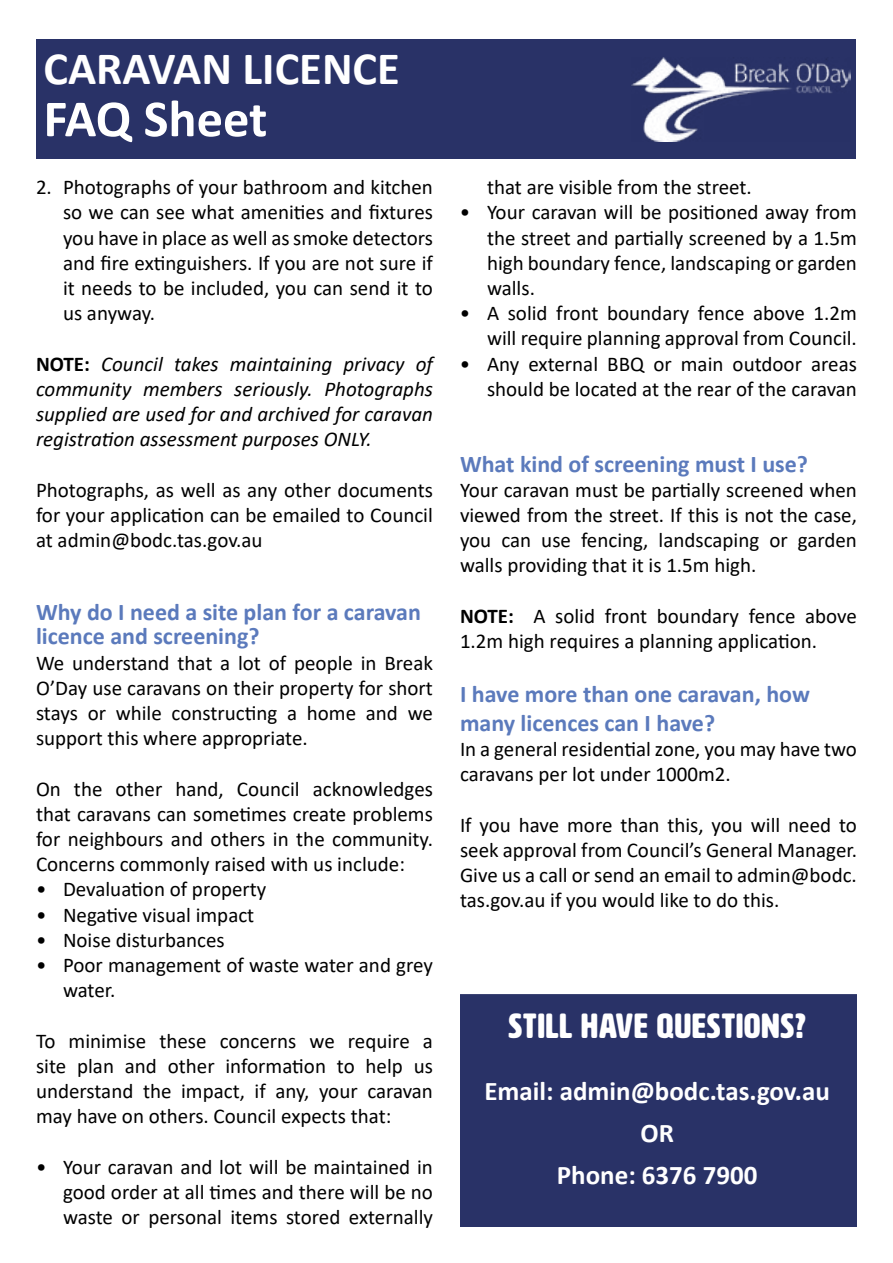
<style>
.page{position:relative;width:893px;height:1263px;background:#fff}
.page>*{position:absolute;margin:0;border:0;box-sizing:border-box;transform-origin:0 0}
.t1{font:700 52.5px "Calibri";letter-spacing:-.005em;color:#fff}
.t2{font:700 46.5px "Calibri";color:#fff}
.t3{font:34.5px "HWT Artz";letter-spacing:.03em;color:#fff}
.t4{font:700 27px/42px "Calibri";color:#fff;text-align:center}
.t5{font:700 24px/24px "Calibri";color:#5b7abc}
.t6{font:21px/25.2px "Calibri";color:#000;text-align:justify}
.t7{font:italic 21px/25.2px "Calibri";color:#000;text-align:justify}
.s1{font-weight:700;font-style:normal}
.s2{font-weight:700}
</style>
<div class="page">
<div style="left:37px;top:39px;width:819px;height:119px;background:#293267"></div>
<img style="left:631px;top:58px;width:220px;height:84px">
<div style="left:460px;top:994px;width:397px;height:233px;background:#293267;border:2px solid #293267"></div>
<h2 class="t2" style="left:44px;top:35px;width:358px">CARAVAN LICENCE</h2>
<h1 class="t1" style="left:44px;top:82px;width:225px">FAQ Sheet</h1>
<p class="t6" style="left:63px;top:174px;width:371px;text-indent:-27px">2. Photographs of your bathroom and kitchen so we can see what amenities and fixtures you have in place as well as smoke detectors and fire extinguishers. If you are not sure if it needs to be included, you can send it to us anyway.</p>
<p class="t7" style="left:36px;top:350px;width:398px"><span class="s1">NOTE:</span> Council takes maintaining privacy of community members seriously. Photographs supplied are used for and archived for caravan registration assessment purposes ONLY.</p>
<p class="t6" style="left:36px;top:477px;width:398px">Photographs, as well as any other documents for your application can be emailed to Council at admin@bodc.tas.gov.au</p>
<p class="t5" style="left:36px;top:600px;width:386px">Why do I need a site plan for a caravan licence and screening?</p>
<p class="t6" style="left:36px;top:649px;width:398px">We understand that a lot of people in Break O’Day use caravans on their property for short stays or while constructing a home and we support this where appropriate.</p>
<p class="t6" style="left:36px;top:775px;width:398px">On the other hand, Council acknowledges that caravans can sometimes create problems for neighbours and others in the community.<br>Concerns commonly raised with us include:</p>
<p class="t6" style="left:36px;top:876px;width:232px">• Devaluation of property</p>
<p class="t6" style="left:36px;top:901px;width:220px">• Negative visual impact</p>
<p class="t6" style="left:36px;top:927px;width:190px">• Noise disturbances</p>
<p class="t6" style="left:63px;top:952px;width:371px;text-indent:-27px">• Poor management of waste water and grey water.</p>
<p class="t6" style="left:36px;top:1027px;width:398px">To minimise these concerns we require a site plan and other information to help us understand the impact, if any, your caravan may have on others. Council expects that:</p>
<p class="t6" style="left:63px;top:1153px;width:371px;text-indent:-27px">• Your caravan and lot will be maintained in good order at all times and there will be no waste or personal items stored externally</p>
<p class="t6" style="left:487px;top:174px;width:266px">that are visible from the street.</p>
<p class="t6" style="left:487px;top:199px;width:371px;text-indent:-27px">• Your caravan will be positioned away from the street and partially screened by a 1.5m high boundary fence, landscaping or garden walls.</p>
<p class="t6" style="left:460px;top:300px;width:398px;text-align:right">• A solid front boundary fence above 1.2m will require planning approval from Council.</p>
<p class="t6" style="left:460px;top:351px;width:398px;text-align:right">• Any external BBQ or main outdoor areas should be located at the rear of the caravan</p>
<p class="t5" style="left:460px;top:451px;width:349px">What kind of screening must I use?</p>
<p class="t6" style="left:460px;top:477px;width:398px">Your caravan must be partially screened when viewed from the street. If this is not the case, you can use fencing, landscaping or garden walls providing that it is 1.5m high.</p>
<p class="t6" style="left:460px;top:603px;width:398px"><span class="s2">NOTE:</span> A solid front boundary fence above<br>1.2m high requires a planning application.</p>
<p class="t5" style="left:460px;top:679px;width:351px;line-height:28.8px">I have more than one caravan, how many licences can I have?</p>
<p class="t6" style="left:460px;top:736px;width:398px">In a general residential zone, you may have two caravans per lot under 1000m2.</p>
<p class="t6" style="left:460px;top:812px;width:398px">If you have more than this, you will need to seek approval from Council’s General Manager.<br>Give us a call or send an email to admin@bodc. tas.gov.au if you would like to do this.</p>
<h3 class="t3" style="left:508px;top:1008px;width:299px">STILL HAVE QUESTIONS?</h3>
<p class="t4" style="left:484px;top:1070px;width:347px">Email: admin@bodc.tas.gov.au<br>OR<br>Phone: 6376 7900</p>
</div>
